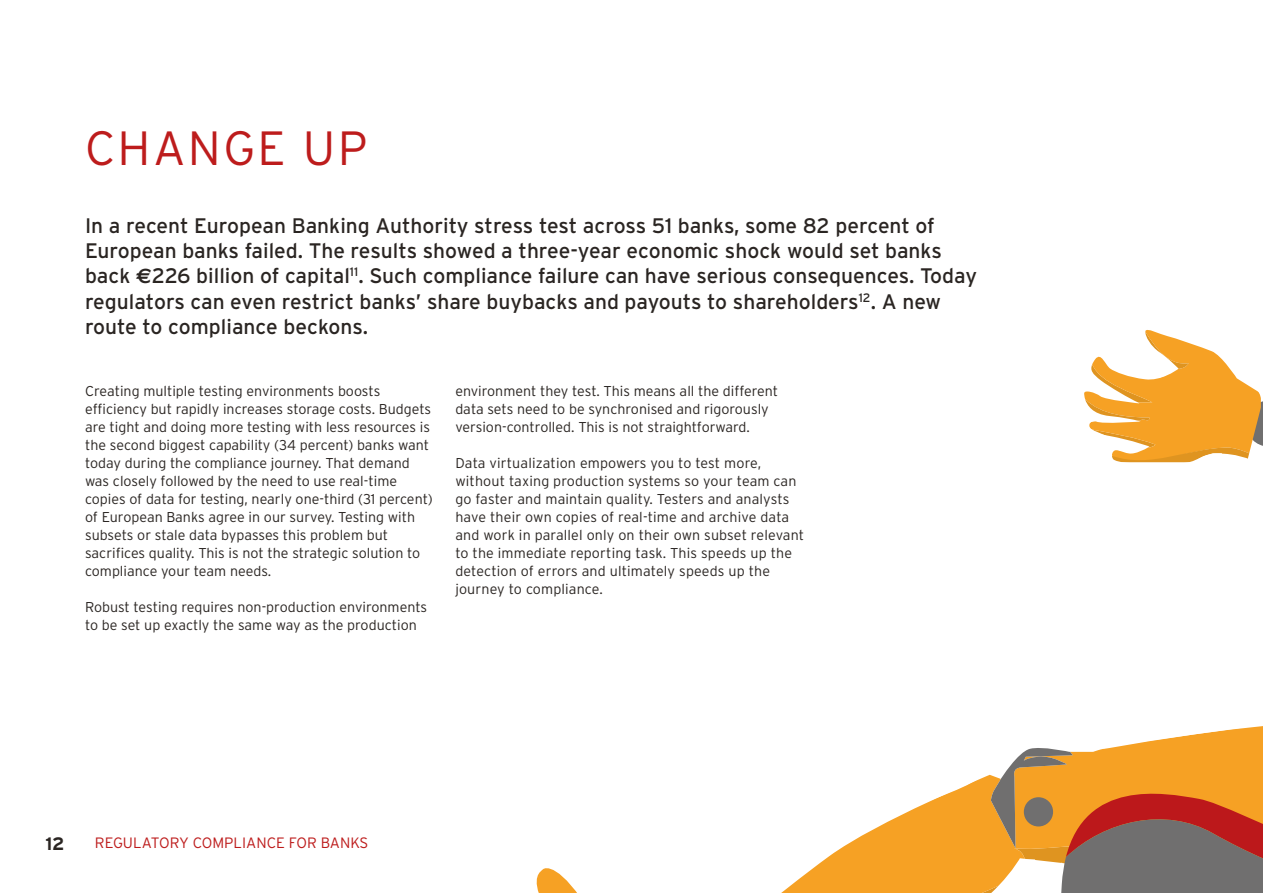
<style>
.page{position:relative;width:1263px;height:893px;background:#fff}
.page>*{position:absolute;margin:0;border:0;box-sizing:border-box;transform-origin:0 0}
.t1{font:300 48px "Interstate";letter-spacing:.05em;color:#bd1c1c}
.t2{font:21px/25.2px "Interstate";color:#2a2522}
.t3{font:700 18px "Interstate";color:#2a2522}
.t4{font:300 15px "Interstate";color:#bd1c1c}
.t5{font:300 14.25px/18px "Interstate";color:#2a2522}
.s1{font-family:"Euro Sans";font-weight:700}
</style>
<div class="page">
<svg style="left:536px;top:726px;width:727px;height:167px"></svg>
<svg style="left:1084px;top:329px;width:179px;height:134px"></svg>
<svg style="left:680px;top:746px;width:583px;height:147px"></svg>
<h1 class="t1" style="left:85px;top:121px;width:284px">CHANGE UP</h1>
<p class="t2" style="left:85px;top:213px;width:894px">In a recent European Banking Authority stress test across 51 banks, some 82 percent of European banks failed. The results showed a three-year economic shock would set banks back <span class="s1">€</span>226 billion of capital<sup>11</sup>. Such compliance failure can have serious consequences. Today regulators can even restrict banks’ share buybacks and payouts to shareholders<sup>12</sup>. A new route to compliance beckons.</p>
<p class="t5" style="left:85px;top:382px;width:349px">Creating multiple testing environments boosts efficiency but rapidly increases storage costs. Budgets are tight and doing more testing with less resources is the second biggest capability (34 percent) banks want today during the compliance journey. That demand was closely followed by the need to use real-time copies of data for testing, nearly one-third (31 percent) of European Banks agree in our survey. Testing with subsets or stale data bypasses this problem but sacrifices quality. This is not the strategic solution to compliance your team needs.</p>
<p class="t5" style="left:85px;top:598px;width:344px">Robust testing requires non-production environments to be set up exactly the same way as the production</p>
<p class="t5" style="left:455px;top:382px;width:324px">environment they test. This means all the different data sets need to be synchronised and rigorously version-controlled. This is not straightforward.</p>
<p class="t5" style="left:455px;top:454px;width:350px">Data virtualization empowers you to test more, without taxing production systems so your team can go faster and maintain quality. Testers and analysts have their own copies of real-time and archive data and work in parallel only on their own subset relevant to the immediate reporting task. This speeds up the detection of errors and ultimately speeds up the journey to compliance.</p>
<p class="t3" style="left:45px;top:834px;width:21px">12</p>
<p class="t4" style="left:95px;top:834px;width:275px">REGULATORY COMPLIANCE FOR BANKS</p>
</div>
